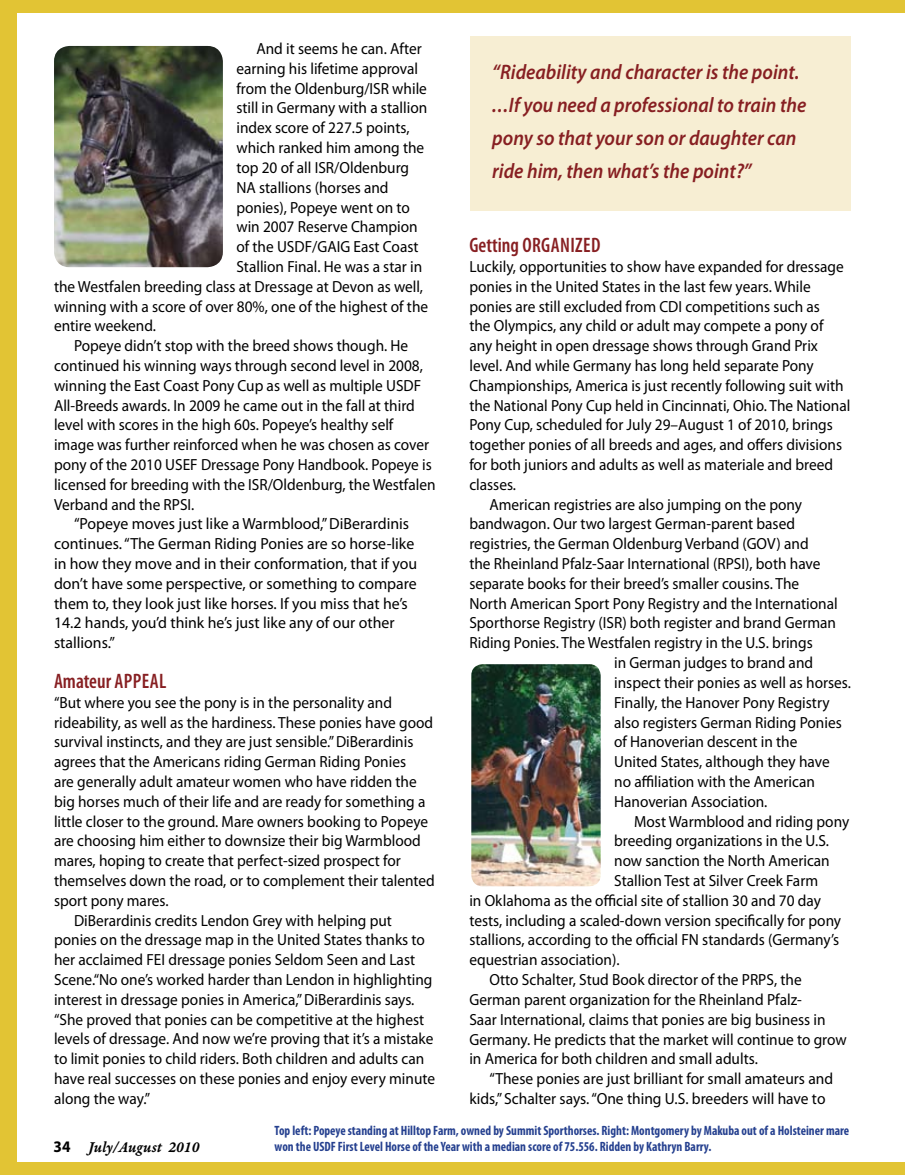
<style>
.page{position:relative;width:905px;height:1175px;background:#fff}
.page>*{position:absolute;margin:0;border:0;box-sizing:border-box;transform-origin:0 0}
.t1{font:italic 600 21px/33px "Myriad Pro";color:#871f22;scale:.92 1}
.t2{font:600 condensed 21px "Myriad Pro";letter-spacing:.02em;color:#871f22;scale:.95 1}
.t3{font:16.2px "Myriad Pro";color:#000;scale:.95 1}
.t4{font:16.2px "Myriad Pro";color:#000}
.t5{font:16.2px "Myriad Pro";color:#000;scale:.96 1}
.t6{font:16.2px "Garamond Premr Pro Smbd It Capt";color:#000;scale:.95 1}
.t7{font:700 condensed 13.5px/16.2px "Myriad Pro";color:#25408f;scale:.95 1}
.s1{font-family:"Myriad Pro";font-weight:700}
</style>
<div class="page">
<div style="left:0;top:1162px;width:904px;height:12px;background:#e2c434"></div>
<div style="left:0;top:0;width:904px;height:12px;background:#e2c434"></div>
<div style="left:0;top:0;width:16px;height:1174px;background:#e2c434"></div>
<img style="left:54px;top:46px;width:169px;height:221px">
<img style="left:471px;top:664px;width:129px;height:222px">
<div style="left:471px;top:36px;width:379px;height:174px;background:#f7eed3"></div>
<p class="t3" style="left:256px;top:39px;width:175px">And it seems he can. After</p>
<p class="t3" style="left:236px;top:58px;width:193px">earning his lifetime approval</p>
<p class="t3" style="left:236px;top:78px;width:202px">from the Oldenburg/ISR while</p>
<p class="t3" style="left:236px;top:98px;width:202px">still in Germany with a stallion</p>
<p class="t3" style="left:236px;top:118px;width:184px">index score of 227.5 points,</p>
<p class="t3" style="left:236px;top:138px;width:199px">which ranked him among the</p>
<p class="t3" style="left:236px;top:157px;width:183px">top 20 of all ISR/Oldenburg</p>
<p class="t3" style="left:236px;top:177px;width:162px">NA stallions (horses and</p>
<p class="t3" style="left:236px;top:197px;width:184px">ponies), Popeye went on to</p>
<p class="t3" style="left:236px;top:217px;width:192px">win 2007 Reserve Champion</p>
<p class="t3" style="left:236px;top:237px;width:193px">of the USDF/GAIG East Coast</p>
<p class="t3" style="left:236px;top:256px;width:197px">Stallion Final. He was a star in</p>
<p class="t3" style="left:54px;top:276px;width:390px">the Westfalen breeding class at Dressage at Devon as well,</p>
<p class="t3" style="left:54px;top:296px;width:395px">winning with a score of over 80%, one of the highest of the</p>
<p class="t3" style="left:54px;top:316px;width:109px">entire weekend.</p>
<p class="t3" style="left:74px;top:336px;width:353px">Popeye didn’t stop with the breed shows though. He</p>
<p class="t3" style="left:54px;top:355px;width:390px">continued his winning ways through second level in 2008,</p>
<p class="t3" style="left:54px;top:375px;width:388px">winning the East Coast Pony Cup as well as multiple USDF</p>
<p class="t3" style="left:54px;top:395px;width:381px">All-Breeds awards. In 2009 he came out in the fall at third</p>
<p class="t3" style="left:54px;top:415px;width:359px">level with scores in the high 60s. Popeye’s healthy self</p>
<p class="t3" style="left:54px;top:435px;width:396px">image was further reinforced when he was chosen as cover</p>
<p class="t3" style="left:54px;top:454px;width:399px">pony of the 2010 USEF Dressage Pony Handbook. Popeye is</p>
<p class="t3" style="left:54px;top:474px;width:403px">licensed for breeding with the ISR/Oldenburg, the Westfalen</p>
<p class="t3" style="left:54px;top:494px;width:149px">Verband and the RPSI.</p>
<p class="t4" style="left:74px;top:514px;width:336px">“Popeye moves just like a Warmblood,” DiBerardinis</p>
<p class="t4" style="left:54px;top:534px;width:362px">continues. “The German Riding Ponies are so horse-like</p>
<p class="t4" style="left:54px;top:553px;width:364px">in how they move and in their conformation, that if you</p>
<p class="t4" style="left:54px;top:573px;width:364px">don’t have some perspective, or something to compare</p>
<p class="t4" style="left:54px;top:593px;width:355px">them to, they look just like horses. If you miss that he’s</p>
<p class="t4" style="left:54px;top:613px;width:342px">14.2 hands, you’d think he’s just like any of our other</p>
<p class="t4" style="left:54px;top:633px;width:62px">stallions.”</p>
<p class="t2" style="left:54px;top:668px;width:120px">Amateur Appeal</p>
<p class="t3" style="left:54px;top:692px;width:357px">“But where you see the pony is in the personality and</p>
<p class="t3" style="left:54px;top:712px;width:400px">rideability, as well as the hardiness. These ponies have good</p>
<p class="t3" style="left:54px;top:732px;width:380px">survival instincts, and they are just sensible.” DiBerardinis</p>
<p class="t3" style="left:54px;top:751px;width:372px">agrees that the Americans riding German Riding Ponies</p>
<p class="t3" style="left:54px;top:771px;width:383px">are generally adult amateur women who have ridden the</p>
<p class="t3" style="left:54px;top:791px;width:392px">big horses much of their life and are ready for something a</p>
<p class="t3" style="left:54px;top:811px;width:395px">little closer to the ground. Mare owners booking to Popeye</p>
<p class="t3" style="left:54px;top:831px;width:387px">are choosing him either to downsize their big Warmblood</p>
<p class="t3" style="left:54px;top:850px;width:366px">mares, hoping to create that perfect-sized prospect for</p>
<p class="t3" style="left:54px;top:870px;width:402px">themselves down the road, or to complement their talented</p>
<p class="t3" style="left:54px;top:890px;width:122px">sport pony mares.</p>
<p class="t3" style="left:74px;top:910px;width:336px">DiBerardinis credits Lendon Grey with helping put</p>
<p class="t3" style="left:54px;top:930px;width:392px">ponies on the dressage map in the United States thanks to</p>
<p class="t3" style="left:54px;top:949px;width:381px">her acclaimed FEI dressage ponies Seldom Seen and Last</p>
<p class="t3" style="left:54px;top:969px;width:400px">Scene.“No one’s worked harder than Lendon in highlighting</p>
<p class="t3" style="left:54px;top:989px;width:381px">interest in dressage ponies in America,” DiBerardinis says.</p>
<p class="t3" style="left:54px;top:1009px;width:391px">“She proved that ponies can be competitive at the highest</p>
<p class="t3" style="left:54px;top:1029px;width:401px">levels of dressage. And now we’re proving that it’s a mistake</p>
<p class="t3" style="left:54px;top:1048px;width:391px">to limit ponies to child riders. Both children and adults can</p>
<p class="t3" style="left:54px;top:1068px;width:402px">have real successes on these ponies and enjoy every minute</p>
<p class="t3" style="left:54px;top:1088px;width:103px">along the way.”</p>
<p class="t1" style="left:492px;top:55px;width:343px">“Rideability and character is the point. ...If you need a professional to train the pony so that your son or daughter can ride him, then what’s the point?”</p>
<p class="t2" style="left:469px;top:232px;width:139px">Getting Organized</p>
<p class="t3" style="left:469px;top:256px;width:395px">Luckily, opportunities to show have expanded for dressage</p>
<p class="t3" style="left:469px;top:276px;width:361px">ponies in the United States in the last few years. While</p>
<p class="t3" style="left:469px;top:296px;width:370px">ponies are still excluded from CDI competitions such as</p>
<p class="t3" style="left:469px;top:316px;width:374px">the Olympics, any child or adult may compete a pony of</p>
<p class="t3" style="left:469px;top:336px;width:368px">any height in open dressage shows through Grand Prix</p>
<p class="t3" style="left:469px;top:355px;width:364px">level. And while Germany has long held separate Pony</p>
<p class="t3" style="left:469px;top:375px;width:395px">Championships, America is just recently following suit with</p>
<p class="t3" style="left:469px;top:395px;width:402px">the National Pony Cup held in Cincinnati, Ohio. The National</p>
<p class="t3" style="left:469px;top:415px;width:384px">Pony Cup, scheduled for July 29–August 1 of 2010, brings</p>
<p class="t3" style="left:469px;top:435px;width:394px">together ponies of all breeds and ages, and offers divisions</p>
<p class="t3" style="left:469px;top:454px;width:384px">for both juniors and adults as well as materiale and breed</p>
<p class="t3" style="left:469px;top:474px;width:51px">classes.</p>
<p class="t3" style="left:489px;top:494px;width:330px">American registries are also jumping on the pony</p>
<p class="t3" style="left:469px;top:514px;width:344px">bandwagon. Our two largest German-parent based</p>
<p class="t3" style="left:469px;top:534px;width:359px">registries, the German Oldenburg Verband (GOV) and</p>
<p class="t3" style="left:469px;top:553px;width:371px">the Rheinland Pfalz-Saar International (RPSI), both have</p>
<p class="t3" style="left:469px;top:573px;width:348px">separate books for their breed’s smaller cousins. The</p>
<p class="t3" style="left:469px;top:593px;width:389px">North American Sport Pony Registry and the International</p>
<p class="t3" style="left:469px;top:613px;width:387px">Sporthorse Registry (ISR) both register and brand German</p>
<p class="t3" style="left:469px;top:633px;width:363px">Riding Ponies. The Westfalen registry in the U.S. brings</p>
<p class="t3" style="left:614px;top:652px;width:211px">in German judges to brand and</p>
<p class="t3" style="left:614px;top:672px;width:251px">inspect their ponies as well as horses.</p>
<p class="t3" style="left:614px;top:692px;width:228px">Finally, the Hanover Pony Registry</p>
<p class="t3" style="left:614px;top:712px;width:241px">also registers German Riding Ponies</p>
<p class="t3" style="left:614px;top:732px;width:194px">of Hanoverian descent in the</p>
<p class="t3" style="left:614px;top:751px;width:228px">United States, although they have</p>
<p class="t3" style="left:614px;top:771px;width:213px">no affiliation with the American</p>
<p class="t3" style="left:614px;top:791px;width:163px">Hanoverian Association.</p>
<p class="t3" style="left:634px;top:811px;width:228px">Most Warmblood and riding pony</p>
<p class="t3" style="left:614px;top:831px;width:228px">breeding organizations in the U.S.</p>
<p class="t3" style="left:614px;top:850px;width:228px">now sanction the North American</p>
<p class="t3" style="left:614px;top:870px;width:216px">Stallion Test at Silver Creek Farm</p>
<p class="t3" style="left:469px;top:890px;width:371px">in Oklahoma as the official site of stallion 30 and 70 day</p>
<p class="t3" style="left:469px;top:910px;width:393px">tests, including a scaled-down version specifically for pony</p>
<p class="t3" style="left:469px;top:930px;width:391px">stallions, according to the official FN standards (Germany’s</p>
<p class="t3" style="left:469px;top:949px;width:160px">equestrian association).</p>
<p class="t3" style="left:489px;top:969px;width:330px">Otto Schalter, Stud Book director of the PRPS, the</p>
<p class="t3" style="left:469px;top:989px;width:351px">German parent organization for the Rheinland Pfalz-</p>
<p class="t3" style="left:469px;top:1009px;width:376px">Saar International, claims that ponies are big business in</p>
<p class="t3" style="left:469px;top:1029px;width:399px">Germany. He predicts that the market will continue to grow</p>
<p class="t3" style="left:469px;top:1048px;width:305px">in America for both children and small adults.</p>
<p class="t5" style="left:489px;top:1068px;width:359px">“These ponies are just brilliant for small amateurs and</p>
<p class="t5" style="left:469px;top:1088px;width:372px">kids,” Schalter says. “One thing U.S. breeders will have to</p>
<p class="t7" style="left:274px;top:1121px;width:606px">Top left: Popeye standing at Hilltop Farm, owned by Summit Sporthorses. Right: Montgomery by Makuba out of a Holsteiner mare won the USDF First Level Horse of the Year with a median score of 75.556. Ridden by Kathryn Barry.</p>
<p class="t6" style="left:54px;top:1136px;width:155px"><span class="s1">34</span> July/August 2010</p>
</div>
